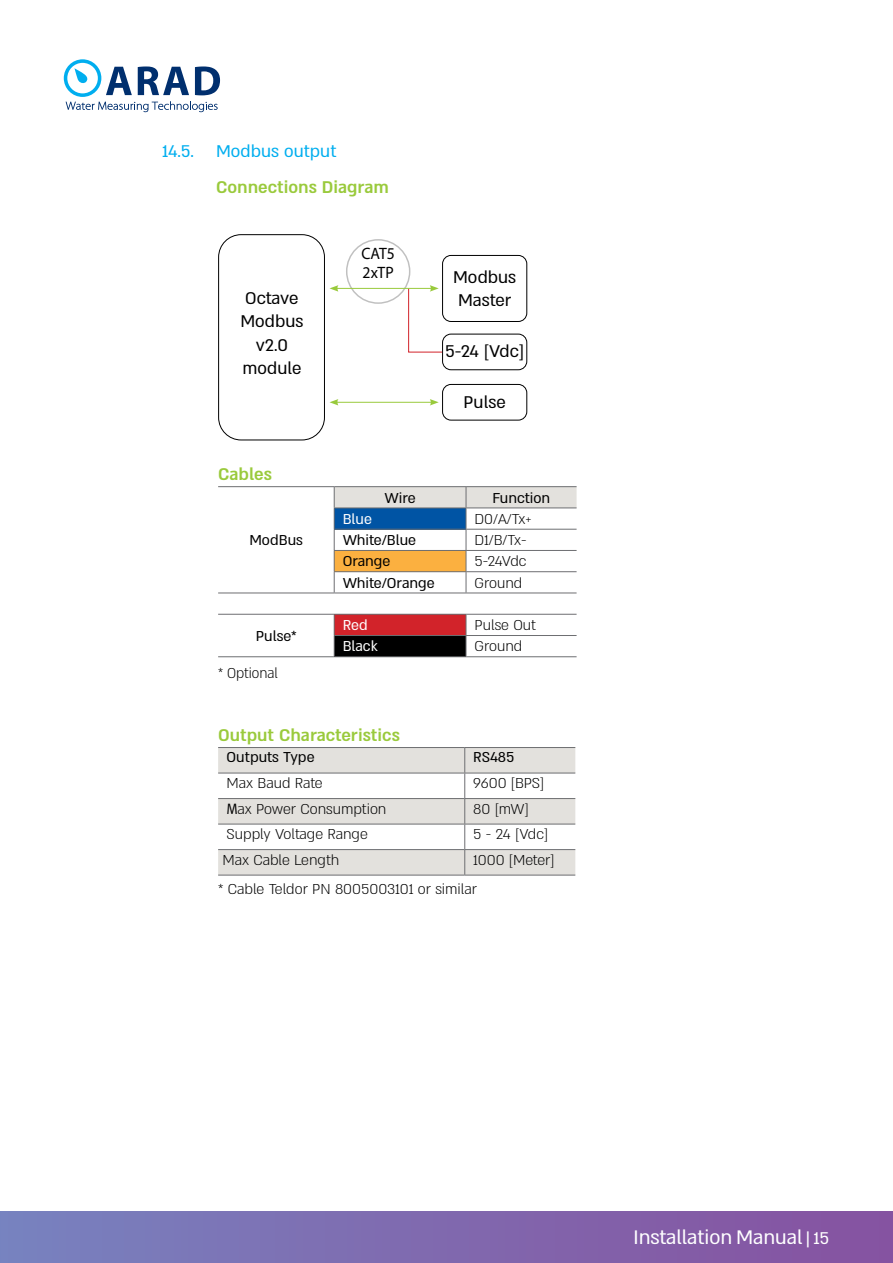
<style>
.page{position:relative;width:893px;height:1263px;background:#fff}
.page>*{position:absolute;margin:0;border:0;box-sizing:border-box;transform-origin:0 0}
.t1{font:22.5px "Almoni Neue DL4.0 AAA";color:#fff}
.t2{font:19.5px/23.4px "Almoni Neue DL4.0 AAA";color:#000;text-align:center}
.t3{font:19.5px "Almoni Neue DL4.0 AAA D Bold";color:#9aca3c}
.t4{font:19.5px "Almoni Neue DL4.0 AAA";color:#00aeef}
.t5{font:300 16.5px/29.2px "Almoni Neue DL4.0 AAA";color:#000}
.t6{font:16.5px "Almoni Neue DL4.0 AAA";color:#000}
.t7{font:16.5px "Almoni Neue DL4.0 AAA";color:#fff}
.t8{font:300 16.5px "Almoni Neue DL4.0 AAA";color:#000;scale:.95 1}
.t9{font:16.5px/19.8px "Myriad Pro";color:#000;scale:.95 1}
.s1{font-family:"Meta";font-weight:400;font-size:15px}
.s2{font-size:19.5px}
</style>
<div class="page">
<div style="left:0;top:1212px;width:893px;height:51px;background:linear-gradient(to right,#7882bf,#87519f)"></div>
<svg style="left:64px;top:59px;width:156px;height:53px"></svg>
<div style="left:218px;top:234px;width:107px;height:206px;border:1px solid #000;border-radius:22px"></div>
<div style="left:442px;top:255px;width:85px;height:67px;border:1px solid #000;border-radius:9px"></div>
<div style="left:442px;top:334px;width:85px;height:36px;border:1px solid #000;border-radius:9px"></div>
<div style="left:442px;top:384px;width:85px;height:37px;border:1px solid #000;border-radius:9px"></div>
<div style="left:346px;top:239px;width:64px;height:65px;border:2px solid #000;border-radius:50%"></div>
<hr style="left:336px;top:402px;width:96px;height:1px;background:#99ca3c">
<svg style="left:329px;top:399px;width:9px;height:6px"></svg>
<svg style="left:430px;top:399px;width:9px;height:6px"></svg>
<div style="left:334px;top:614px;width:132px;height:21px;background:#d2232a"></div>
<div style="left:334px;top:635px;width:132px;height:22px;background:#000"></div>
<hr style="left:218px;top:486px;width:116px;height:1px;background:#6d6e71">
<hr style="left:218px;top:593px;width:116px;height:1px;background:#6d6e71">
<hr style="left:334px;top:486px;width:132px;height:1px;background:#6d6e71">
<hr style="left:466px;top:486px;width:111px;height:1px;background:#6d6e71">
<svg style="left:334px;top:487px;width:243px;height:106px"></svg>
<hr style="left:334px;top:593px;width:132px;height:1px;background:#6d6e71">
<hr style="left:466px;top:593px;width:111px;height:1px;background:#6d6e71">
<hr style="left:218px;top:614px;width:116px;height:1px;background:#6d6e71">
<hr style="left:218px;top:656px;width:116px;height:1px;background:#6d6e71">
<hr style="left:334px;top:614px;width:132px;height:1px;background:#6d6e71">
<hr style="left:466px;top:614px;width:111px;height:1px;background:#6d6e71">
<hr style="left:334px;top:635px;width:132px;height:1px;background:#6d6e71">
<svg style="left:334px;top:615px;width:1px;height:41px"></svg>
<hr style="left:466px;top:635px;width:111px;height:1px;background:#6d6e71">
<svg style="left:466px;top:615px;width:1px;height:41px"></svg>
<hr style="left:334px;top:656px;width:132px;height:1px;background:#6d6e71">
<hr style="left:466px;top:656px;width:111px;height:1px;background:#6d6e71">
<svg style="left:218px;top:748px;width:357px;height:127px;fill:#e3e1dd"></svg>
<hr style="left:218px;top:747px;width:247px;height:1px;background:#6d6e71">
<hr style="left:465px;top:747px;width:110px;height:1px;background:#6d6e71">
<hr style="left:218px;top:773px;width:247px;height:1px;background:#6d6e71">
<hr style="left:465px;top:773px;width:110px;height:1px;background:#6d6e71">
<hr style="left:218px;top:798px;width:247px;height:1px;background:#6d6e71">
<hr style="left:465px;top:798px;width:110px;height:1px;background:#6d6e71">
<hr style="left:218px;top:824px;width:247px;height:1px;background:#6d6e71">
<hr style="left:465px;top:824px;width:110px;height:1px;background:#6d6e71">
<hr style="left:218px;top:849px;width:247px;height:1px;background:#6d6e71">
<hr style="left:465px;top:849px;width:110px;height:1px;background:#6d6e71">
<svg style="left:464px;top:748px;width:1px;height:127px"></svg>
<hr style="left:218px;top:875px;width:247px;height:1px;background:#6d6e71">
<hr style="left:465px;top:875px;width:110px;height:1px;background:#6d6e71">
<hr style="left:336px;top:288px;width:96px;height:1px;background:#99ca3c">
<svg style="left:329px;top:285px;width:9px;height:7px"></svg>
<svg style="left:408px;top:285px;width:35px;height:68px"></svg>
<p class="t4" style="left:162px;top:136px;width:176px">14.5. Modbus output</p>
<p class="t3" style="left:216px;top:172px;width:174px">Connections Diagram</p>
<p class="t2" style="left:240px;top:284px;width:65px">Octave<br>Modbus v2.0 module</p>
<p class="t3" style="left:218px;top:459px;width:55px">Cables</p>
<p class="t9" style="left:361px;top:243px;width:37px">CAT5<br>2xTP</p>
<p class="t2" style="left:453px;top:263px;width:65px;text-align:left">Modbus<br>Master</p>
<p class="t2" style="left:445px;top:337px;width:81px">5-24 [Vdc]</p>
<p class="t2" style="left:464px;top:388px;width:44px">Pulse</p>
<p class="t6" style="left:249px;top:527px;width:55px">ModBus</p>
<p class="t6" style="left:256px;top:623px;width:42px">Pulse*</p>
<p class="t8" style="left:218px;top:660px;width:64px">* Optional</p>
<p class="t6" style="left:384px;top:485px;width:33px">Wire</p>
<p class="t6" style="left:492px;top:485px;width:59px">Function</p>
<p class="t7" style="left:343px;top:506px;width:31px">Blue</p>
<p class="t5" style="left:474px;top:503px;width:59px">D0/A/Tx+</p>
<p class="t6" style="left:343px;top:527px;width:75px">White/Blue</p>
<p class="t5" style="left:474px;top:524px;width:54px">D1/B/Tx-</p>
<p class="t6" style="left:343px;top:548px;width:49px">Orange</p>
<p class="t5" style="left:474px;top:545px;width:54px">5-24Vdc</p>
<p class="t6" style="left:343px;top:570px;width:94px">White/Orange</p>
<p class="t5" style="left:474px;top:566px;width:49px">Ground</p>
<p class="t7" style="left:343px;top:612px;width:27px">Red</p>
<p class="t5" style="left:475px;top:609px;width:63px">Pulse Out</p>
<p class="t7" style="left:343px;top:633px;width:37px">Black</p>
<p class="t5" style="left:475px;top:630px;width:49px">Ground</p>
<p class="t3" style="left:218px;top:720px;width:183px">Output Characteristics</p>
<p class="t6" style="left:227px;top:745px;width:89px">Outputs Type</p>
<p class="t6" style="left:473px;top:745px;width:43px">RS485</p>
<p class="t5" style="left:227px;top:767px;width:98px">Max Baud Rate</p>
<p class="t5" style="left:473px;top:767px;width:73px">9600 [BPS]</p>
<p class="t5" style="left:227px;top:792px;width:161px"><span class="s1">M</span>ax Power Consumption</p>
<p class="t5" style="left:473px;top:792px;width:57px">80 [mW]</p>
<p class="t5" style="left:227px;top:818px;width:143px">Supply Voltage Range</p>
<p class="t5" style="left:473px;top:818px;width:76px">5 - 24 [Vdc]</p>
<p class="t5" style="left:222px;top:843px;width:119px">Max Cable Length</p>
<p class="t5" style="left:218px;top:843px;width:338px;text-indent:255px">1000 [Meter] * Cable Teldor PN 8005003101 or similar</p>
<h1 class="t1" style="left:633px;top:1219px;width:197px">Installation Manual <span class="s2">| 15</span></h1>
</div>
